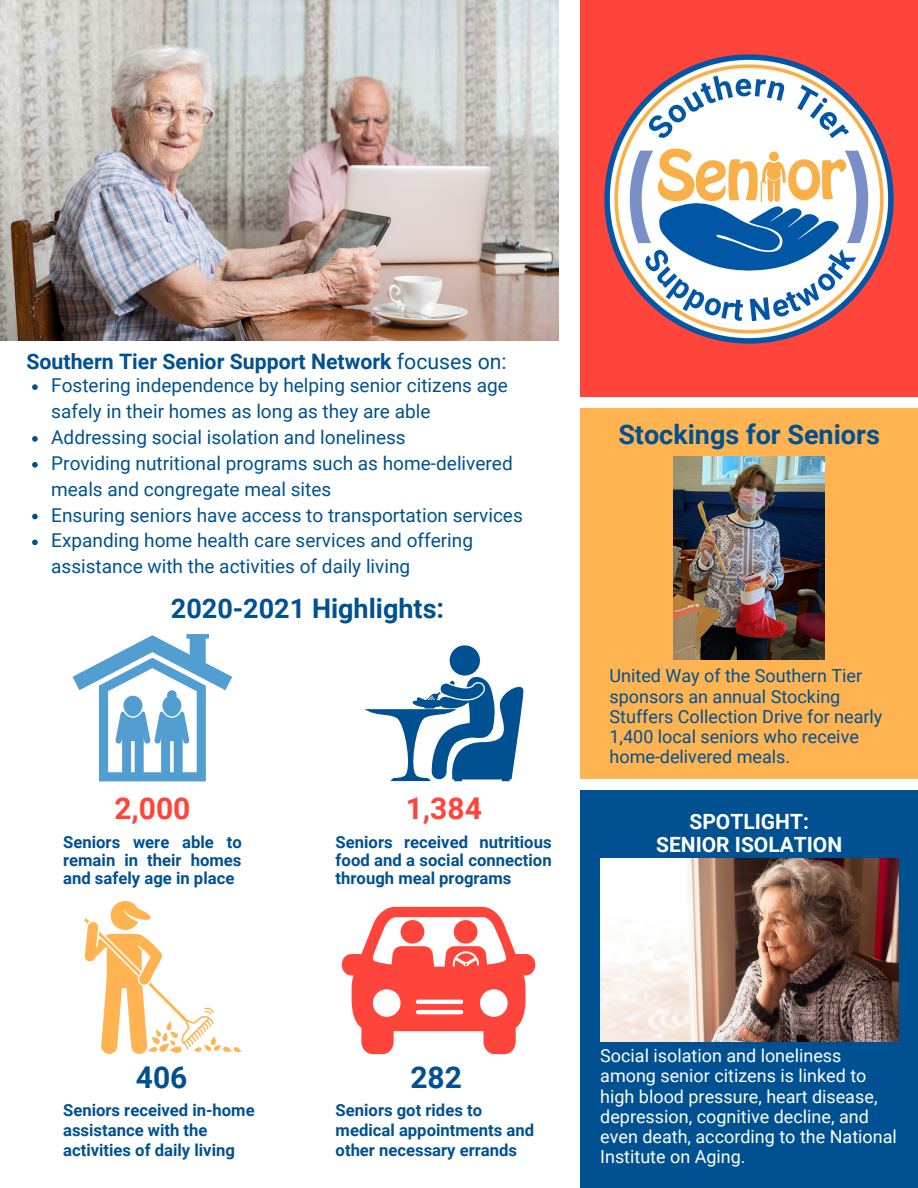
<style>
.page{position:relative;width:918px;height:1188px;background:#fff}
.page>*{position:absolute;margin:0;border:0;box-sizing:border-box;transform-origin:0 0}
.t1{font:700 30px "Roboto";color:#ff443b}
.t2{font:700 30px "Roboto";color:#005191}
.t3{font:700 27px "Roboto";color:#005191}
.t4{font:700 21.3px "Roboto";color:#005191}
.t5{font:700 21px "Roboto";color:#fff}
.t6{font:19.05px/25.8px "Roboto";color:#005191}
.t7{font:18px/20.2px "Roboto";color:#fefefe}
.t8{font:18px/20.2px "Roboto";color:#005191}
.t9{font:700 16.65px/18px "Roboto";color:#005191;text-align:justify}
.s1{font-weight:400}
</style>
<div class="page">
<div style="left:580px;top:0;width:338px;height:397px;background:#ff443b"></div>
<div style="left:580px;top:409px;width:338px;height:370px;background:#ffb351"></div>
<div style="left:580px;top:790px;width:338px;height:398px;background:#005191"></div>
<svg style="left:73px;top:634px;width:159px;height:147px"></svg>
<svg style="left:342px;top:907px;width:193px;height:147px"></svg>
<svg style="left:365px;top:645px;width:158px;height:136px"></svg>
<svg style="left:84px;top:901px;width:157px;height:153px"></svg>
<img style="left:0;top:0;width:558px;height:341px">
<svg style="left:32px;top:384px;width:6px;height:6px"></svg>
<svg style="left:32px;top:436px;width:6px;height:6px"></svg>
<svg style="left:32px;top:462px;width:6px;height:6px"></svg>
<svg style="left:32px;top:514px;width:6px;height:5px"></svg>
<svg style="left:32px;top:540px;width:6px;height:5px"></svg>
<img style="left:674px;top:456px;width:151px;height:204px">
<img style="left:604px;top:54px;width:290px;height:290px">
<img style="left:600px;top:859px;width:298px;height:182px">
<p class="t4" style="left:26px;top:349px;width:482px">Southern Tier Senior Support Network <span class="s1">focuses on:</span></p>
<p class="t6" style="left:51px;top:373px;width:458px">Fostering independence by helping senior citizens age safely in their homes as long as they are able</p>
<p class="t6" style="left:51px;top:425px;width:356px">Addressing social isolation and loneliness</p>
<p class="t6" style="left:51px;top:450px;width:463px">Providing nutritional programs such as home-delivered meals and congregate meal sites</p>
<p class="t6" style="left:51px;top:502px;width:473px">Ensuring seniors have access to transportation services</p>
<p class="t6" style="left:51px;top:528px;width:423px">Expanding home health care services and offering assistance with the activities of daily living</p>
<p class="t3" style="left:171px;top:593px;width:275px">2020-2021 Highlights:</p>
<p class="t1" style="left:114px;top:791px;width:78px">2,000</p>
<p class="t9" style="left:63px;top:833px;width:180px">Seniors were able to remain in their homes and safely age in place</p>
<p class="t1" style="left:406px;top:791px;width:78px">1,384</p>
<p class="t9" style="left:336px;top:833px;width:218px">Seniors received nutritious food and a social connection through meal programs</p>
<p class="t3" style="left:618px;top:419px;width:263px">Stockings for Seniors</p>
<p class="t8" style="left:610px;top:666px;width:274px">United Way of the Southern Tier sponsors an annual Stocking<br>Stuffers Collection Drive for nearly<br>1,400 local seniors who receive home-delivered meals.</p>
<p class="t5" style="left:690px;top:809px;width:121px">SPOTLIGHT:</p>
<p class="t5" style="left:656px;top:833px;width:188px">SENIOR ISOLATION</p>
<p class="t2" style="left:136px;top:1060px;width:53px">406</p>
<p class="t9" style="left:63px;top:1100px;width:193px;line-height:20.2px;text-align:left">Seniors received in-home assistance with the activities of daily living</p>
<p class="t2" style="left:410px;top:1060px;width:53px">282</p>
<p class="t9" style="left:336px;top:1100px;width:200px;line-height:20.2px;text-align:left">Seniors got rides to medical appointments and other necessary errands</p>
<p class="t7" style="left:600px;top:1046px;width:298px">Social isolation and loneliness among senior citizens is linked to high blood pressure, heart disease, depression, cognitive decline, and even death, according to the National Institute on Aging.</p>
</div>
